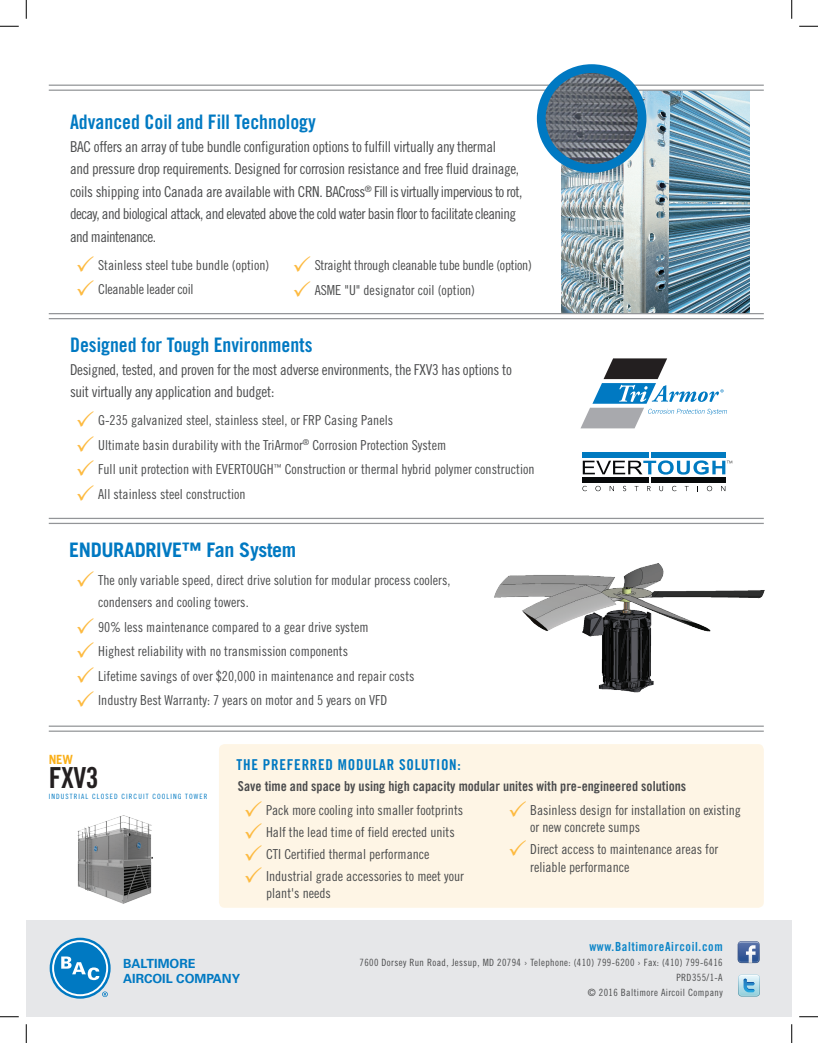
<style>
.page{position:relative;width:818px;height:1043px;background:#fff}
.page>*{position:absolute;margin:0;border:0;box-sizing:border-box;transform-origin:0 0}
.t1{font:29px "Trade Gothic Bold Cond Twenty";color:#231f20}
.t2{font:20px "Trade Gothic Bold Cond Twenty";color:#0079c2}
.t3{font:700 20px "Trade Gothic";letter-spacing:-.02em;color:#0079c2}
.t4{font:15px/22.5px "Trade Gothic Cond Eighteen";letter-spacing:-.02em;color:#4b4c4d}
.t5{font:15px "Trade Gothic Bold Cond Twenty";letter-spacing:.05em;color:#0079c2}
.t6{font:13.75px/17.5px "Trade Gothic Cond Eighteen";color:#4b4c4d}
.t7{font:13.75px "Trade Gothic Bold Cond Twenty";color:#4b4c4d}
.t8{font:13.75px "Trade Gothic Cond Eighteen";letter-spacing:-.02em;color:#4b4c4d}
.t9{font:700 12.62px/15.1px "Univers";color:#0079c2}
.t10{font:700 12.62px "Trade Gothic";color:#faaf18}
.t11{font:12.5px "Trade Gothic Bold Cond Twenty";letter-spacing:.05em;color:#0c85c8}
.t12{font:10px/15px "Trade Gothic Cond Eighteen";letter-spacing:.04em;color:#4b4c4d;text-align:right}
.t13{font:7.25px "Trade Gothic Cond Eighteen";letter-spacing:.15em;color:#0079c2}
.s1{color:#fdba40}
</style>
<div class="page">
<img style="left:562px;top:91px;width:187px;height:222px">
<div style="left:26px;top:920px;width:765px;height:96px;background:#e6e7e9"></div>
<svg style="left:50px;top:937px;width:61px;height:61px"></svg>
<svg style="left:52px;top:940px;width:56px;height:56px"></svg>
<div style="left:54px;top:942px;width:52px;height:52px;background:#0079c2;border-radius:50%"></div>
<svg style="left:61px;top:956px;width:38px;height:24px"></svg>
<svg style="left:102px;top:991px;width:6px;height:6px"></svg>
<svg style="left:737px;top:941px;width:22px;height:22px"></svg>
<svg style="left:738px;top:974px;width:22px;height:22px"></svg>
<img style="left:437px;top:517px;width:328px;height:176px">
<div style="left:219px;top:744px;width:544px;height:163px;background:#fef5e5;border-radius:6px"></div>
<hr style="left:49px;top:313px;width:714px;height:1px;background:#939598">
<hr style="left:49px;top:318px;width:714px;height:1px;background:#939598">
<hr style="left:49px;top:518px;width:714px;height:1px;background:#939598">
<hr style="left:49px;top:523px;width:714px;height:1px;background:#939598">
<hr style="left:49px;top:85px;width:714px;height:1px;background:#939598">
<hr style="left:49px;top:90px;width:714px;height:1px;background:#939598">
<hr style="left:49px;top:725px;width:714px;height:1px;background:#939598">
<hr style="left:49px;top:730px;width:714px;height:1px;background:#939598">
<img style="left:541px;top:69px;width:98px;height:99px">
<div style="left:537px;top:64px;width:109px;height:109px;border:9px solid #0079c2;border-radius:50%"></div>
<img style="left:77px;top:815px;width:76px;height:89px">
<svg style="left:581px;top:358px;width:146px;height:70px"></svg>
<div style="left:582px;top:452px;width:67px;height:6px;background:#007ac0"></div>
<div style="left:651px;top:452px;width:74px;height:6px;background:#007ac0"></div>
<div style="left:651px;top:477px;width:74px;height:5px;background:#07090a"></div>
<div style="left:582px;top:477px;width:67px;height:5px;background:#07090a"></div>
<svg style="left:582px;top:460px;width:150px;height:14px"></svg>
<svg style="left:582px;top:486px;width:5px;height:5px"></svg>
<svg style="left:595px;top:486px;width:5px;height:5px"></svg>
<svg style="left:609px;top:486px;width:5px;height:5px"></svg>
<svg style="left:647px;top:486px;width:3px;height:5px"></svg>
<svg style="left:659px;top:486px;width:4px;height:5px"></svg>
<svg style="left:706px;top:486px;width:6px;height:5px"></svg>
<svg style="left:721px;top:486px;width:4px;height:5px"></svg>
<svg style="left:0;top:25px;width:19px;height:2px"></svg>
<svg style="left:799px;top:25px;width:19px;height:2px"></svg>
<svg style="left:0;top:1016px;width:19px;height:1px"></svg>
<svg style="left:799px;top:1016px;width:19px;height:1px"></svg>
<svg style="left:25px;top:0;width:2px;height:19px"></svg>
<svg style="left:25px;top:1024px;width:2px;height:18px"></svg>
<svg style="left:791px;top:0;width:1px;height:19px"></svg>
<svg style="left:791px;top:1024px;width:1px;height:18px"></svg>
<h2 class="t2" style="left:70px;top:110px;width:247px">Advanced Coil and Fill Technology</h2>
<p class="t4" style="left:70px;top:135px;width:454px">BAC offers an array of tube bundle configuration options to fulfill virtually any thermal<br>and pressure drop requirements. Designed for corrosion resistance and free fluid drainage, coils shipping into Canada are available with CRN. BACross<sup>®</sup> Fill is virtually impervious to rot, decay, and biological attack, and elevated above the cold water basin floor to facilitate cleaning and maintenance.</p>
<p class="t6" style="left:76px;top:256px;width:195px"><span class="s1">✓</span> Stainless steel tube bundle (option)</p>
<p class="t8" style="left:76px;top:281px;width:119px"><span class="s1">✓</span> Cleanable leader coil</p>
<p class="t8" style="left:292px;top:257px;width:241px"><span class="s1">✓</span> Straight through cleanable tube bundle (option)</p>
<p class="t6" style="left:292px;top:281px;width:184px"><span class="s1">✓</span> ASME "U" designator coil (option)</p>
<h2 class="t2" style="left:70px;top:333px;width:244px">Designed for Tough Environments</h2>
<p class="t4" style="left:70px;top:358px;width:443px">Designed, tested, and proven for the most adverse environments, the FXV3 has options to suit virtually any application and budget:</p>
<p class="t6" style="left:76px;top:411px;width:319px"><span class="s1">✓</span> G-235 galvanized steel, stainless steel, or FRP Casing Panels</p>
<p class="t6" style="left:76px;top:436px;width:372px"><span class="s1">✓</span> Ultimate basin durability with the TriArmor<sup>®</sup> Corrosion Protection System</p>
<p class="t6" style="left:76px;top:460px;width:460px"><span class="s1">✓</span> Full unit protection with EVERTOUGH<sup>™</sup> Construction or thermal hybrid polymer construction</p>
<p class="t6" style="left:76px;top:485px;width:171px"><span class="s1">✓</span> All stainless steel construction</p>
<h2 class="t3" style="left:69px;top:538px;width:228px">ENDURADRIVE™ Fan System</h2>
<p class="t6" style="left:98px;top:568px;width:354px;line-height:22.5px;text-indent:-23px"><span class="s1">✓</span> The only variable speed, direct drive solution for modular process coolers, condensers and cooling towers.</p>
<p class="t6" style="left:76px;top:618px;width:294px"><span class="s1">✓</span> 90% less maintenance compared to a gear drive system</p>
<p class="t6" style="left:76px;top:642px;width:274px"><span class="s1">✓</span> Highest reliability with no transmission components</p>
<p class="t6" style="left:76px;top:667px;width:340px"><span class="s1">✓</span> Lifetime savings of over $20,000 in maintenance and repair costs</p>
<p class="t6" style="left:76px;top:691px;width:311px"><span class="s1">✓</span> Industry Best Warranty: 7 years on motor and 5 years on VFD</p>
<p class="t10" style="left:49px;top:751px;width:26px">New</p>
<h1 class="t1" style="left:49px;top:760px;width:51px">FXV3</h1>
<p class="t13" style="left:49px;top:792px;width:160px">Indust ri al c losed ci rc uit c ooli ng t ower</p>
<p class="t5" style="left:236px;top:756px;width:44px">The Preferred</p>
<p class="t5" style="left:338px;top:756px;width:27px">Modular</p>
<p class="t5" style="left:399px;top:756px;width:23px">Soluti</p>
<p class="t5" style="left:441px;top:756px;width:21px">on:</p>
<p class="t7" style="left:238px;top:777px;width:450px">Save time and space by using high capacity modular unites with pre-engineered solutions</p>
<p class="t6" style="left:243px;top:800px;width:221px"><span class="s1">✓</span> Pack more cooling into smaller footprints</p>
<p class="t6" style="left:243px;top:823px;width:213px"><span class="s1">✓</span> Half the lead time of field erected units</p>
<p class="t6" style="left:243px;top:845px;width:187px"><span class="s1">✓</span> CTI Certified thermal performance</p>
<p class="t6" style="left:266px;top:867px;width:199px;text-indent:-23px"><span class="s1">✓</span> Industrial grade accessories to meet your plant's needs</p>
<p class="t6" style="left:530px;top:800px;width:212px;text-indent:-23px"><span class="s1">✓</span> Basinless design for installation on existing or new concrete sumps</p>
<p class="t6" style="left:530px;top:840px;width:189px;text-indent:-23px"><span class="s1">✓</span> Direct access to maintenance areas for reliable performance</p>
<p class="t9" style="left:123px;top:955px;width:118px">BALTIMORE<br>AIRCOIL COMPANY</p>
<p class="t11" style="left:589px;top:938px;width:135px">www.BaltimoreAircoil.com</p>
<p class="t12" style="left:359px;top:954px;width:364px">7600 Dorsey Run Road, Jessup, MD 20794 › Telephone: (410) 799-6200 › Fax: (410) 799-6416<br>PRD355/1-A<br>© 2016 Baltimore Aircoil Company</p>
</div>
